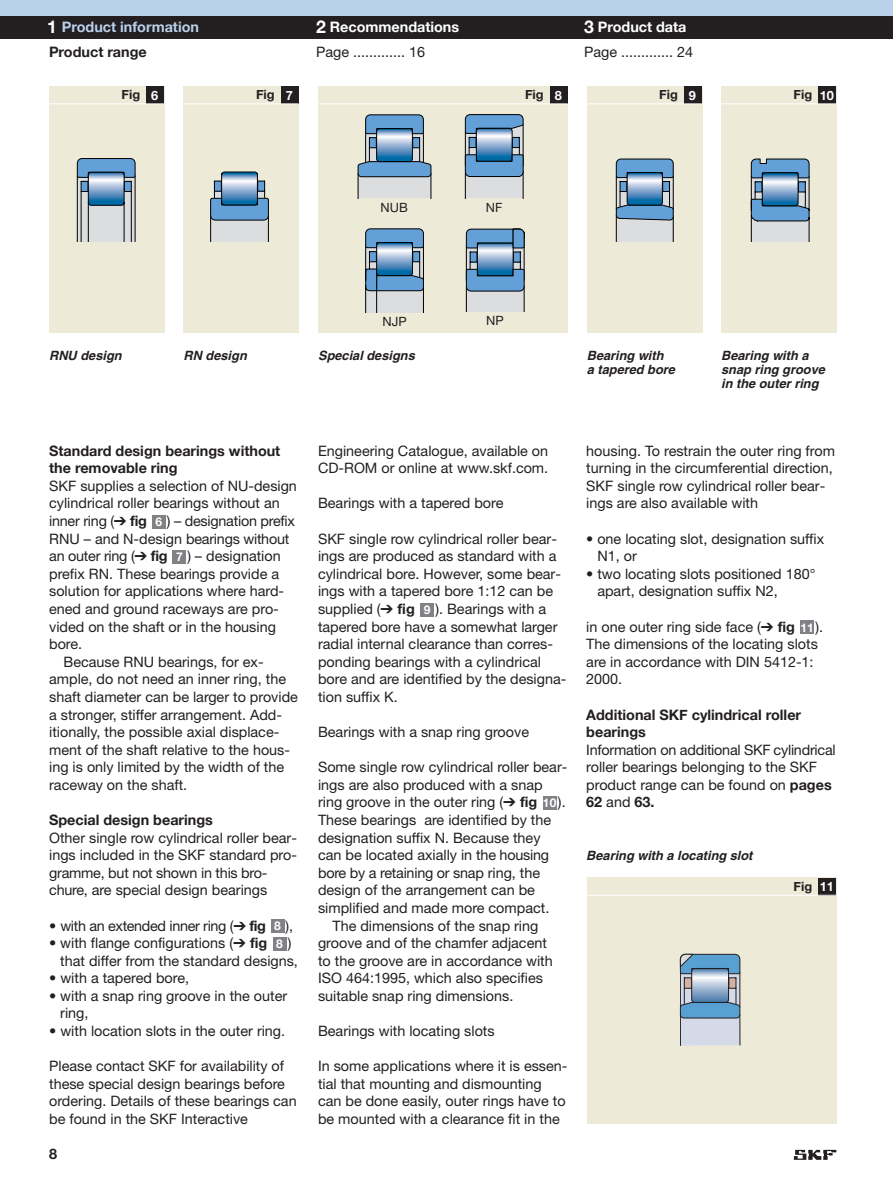
<style>
.page{position:relative;width:893px;height:1190px;background:#fff}
.page>*{position:absolute;margin:0;border:0;box-sizing:border-box;transform-origin:0 0}
.t1{font:14.4px/17.5px "Helvetica Neue";color:#231f20}
.t2{font:700 14.4px/17.5px "Helvetica Neue";color:#231f20}
.t3{font:14.4px "Helvetica Neue";letter-spacing:-.02em;color:#231f20}
.t4{font:700 14.4px "Helvetica Neue";color:#fff}
.t5{font:700 14.4px "Helvetica Neue";color:#bad1ec}
.t6{font:italic 700 12.75px/14.4px "Helvetica";color:#231f20}
.t7{font:700 12.75px "Helvetica Neue";color:#231f20}
.t8{font:12.75px "Helvetica Neue";color:#231f20}
.t9{font:700 12px "Helvetica Neue";color:#fff}
.s1{font-size:17.55px;color:#fff}
.s2{font-size:17.55px}
.s3{color:#fff}
.s4{font-weight:700}
</style>
<div class="page">
<div style="left:0;top:0;width:892px;height:18px;background:#bad1ec"></div>
<svg style="left:793px;top:1149px;width:43px;height:10px"></svg>
<div style="left:0;top:16px;width:892px;height:23px;background:#231f20"></div>
<div style="left:49px;top:86px;width:115px;height:247px;background:#edead8"></div>
<div style="left:183px;top:86px;width:115px;height:247px;background:#edead8"></div>
<div style="left:587px;top:86px;width:115px;height:247px;background:#edead8"></div>
<div style="left:721px;top:86px;width:115px;height:247px;background:#edead8"></div>
<div style="left:318px;top:86px;width:249px;height:247px;background:#edead8"></div>
<div style="left:550px;top:87px;width:17px;height:17px;background:#231f20"></div>
<hr style="left:318px;top:103px;width:249px;height:1px;background:#fff">
<div style="left:147px;top:87px;width:17px;height:17px;background:#231f20"></div>
<hr style="left:49px;top:103px;width:115px;height:1px;background:#fff">
<div style="left:281px;top:87px;width:17px;height:17px;background:#231f20"></div>
<hr style="left:183px;top:103px;width:116px;height:1px;background:#fff">
<div style="left:684px;top:87px;width:18px;height:17px;background:#231f20"></div>
<hr style="left:586px;top:103px;width:115px;height:1px;background:#fff">
<div style="left:818px;top:87px;width:18px;height:17px;background:#231f20"></div>
<hr style="left:721px;top:103px;width:115px;height:1px;background:#fff">
<svg style="left:357px;top:114px;width:75px;height:84px;background:#94aec3"></svg>
<svg style="left:464px;top:114px;width:60px;height:84px;background:#84a3bf"></svg>
<svg style="left:365px;top:228px;width:59px;height:84px;background:#81a1bd"></svg>
<svg style="left:465px;top:228px;width:60px;height:83px;background:#80a1bd"></svg>
<svg style="left:76px;top:158px;width:60px;height:84px;background:#95aabd"></svg>
<svg style="left:210px;top:171px;width:59px;height:71px;background:#91acc3"></svg>
<svg style="left:615px;top:158px;width:59px;height:84px;background:#86a5be"></svg>
<svg style="left:750px;top:158px;width:60px;height:84px;background:#84a3be"></svg>
<div style="left:273px;top:937px;width:13px;height:13px;background:#808285"></div>
<div style="left:271px;top:919px;width:13px;height:14px;background:#808285"></div>
<div style="left:173px;top:550px;width:13px;height:14px;background:#808285"></div>
<div style="left:152px;top:515px;width:14px;height:14px;background:#808285"></div>
<div style="left:543px;top:796px;width:13px;height:14px;background:#808285"></div>
<div style="left:420px;top:603px;width:14px;height:13px;background:#808285"></div>
<div style="left:800px;top:620px;width:14px;height:14px;background:#808285"></div>
<div style="left:586px;top:878px;width:250px;height:246px;background:#edead8"></div>
<svg style="left:679px;top:953px;width:61px;height:92px;background:#94afc7"></svg>
<div style="left:818px;top:878px;width:18px;height:17px;background:#231f20"></div>
<hr style="left:586px;top:894px;width:250px;height:1px;background:#fff">
<p class="t5" style="left:47px;top:18px;width:153px"><span class="s1">1</span> Product information</p>
<p class="t4" style="left:316px;top:18px;width:145px"><span class="s2">2</span> Recommendations</p>
<p class="t4" style="left:584px;top:18px;width:104px"><span class="s2">3</span> Product data</p>
<p class="t2" style="left:49px;top:42px;width:99px">Product range</p>
<p class="t1" style="left:316px;top:44px;width:110px">Page ............. 16</p>
<p class="t1" style="left:584px;top:44px;width:110px">Page ............. 24</p>
<p class="t7" style="left:122px;top:87px;width:38px">Fig <span class="s3">6</span></p>
<p class="t7" style="left:256px;top:87px;width:38px">Fig <span class="s3">7</span></p>
<p class="t7" style="left:525px;top:87px;width:38px">Fig <span class="s3">8</span></p>
<p class="t7" style="left:659px;top:87px;width:38px">Fig <span class="s3">9</span></p>
<p class="t7" style="left:793px;top:87px;width:42px">Fig <span class="s3">10</span></p>
<p class="t8" style="left:380px;top:203px;width:29px">NUB</p>
<p class="t8" style="left:486px;top:203px;width:18px">NF</p>
<p class="t8" style="left:382px;top:317px;width:26px">NJP</p>
<p class="t8" style="left:486px;top:316px;width:19px">NP</p>
<p class="t6" style="left:318px;top:349px;width:98px">Special designs</p>
<p class="t6" style="left:49px;top:349px;width:74px">RNU design</p>
<p class="t6" style="left:183px;top:349px;width:65px">RN design</p>
<p class="t6" style="left:587px;top:349px;width:90px">Bearing with<br>a tapered bore</p>
<p class="t6" style="left:721px;top:349px;width:105px">Bearing with a snap ring groove in the outer ring</p>
<p class="t2" style="left:49px;top:441px;width:233px">Standard design bearings without the removable ring</p>
<p class="t1" style="left:49px;top:478px;width:249px">SKF supplies a selection of NU-design cylindrical roller bearings without an inner ring (➔ <span class="s4">fig</span></p>
<p class="t1" style="left:49px;top:513px;width:247px;text-indent:118px">) – designation prefix<br>RNU – and N-design bearings without an outer ring (➔ <span class="s4">fig</span></p>
<p class="t9" style="left:155px;top:514px;width:8px">6</p>
<p class="t1" style="left:49px;top:549px;width:236px;text-indent:138px">) – designation prefix RN. These bearings provide a solution for applications where hard&shy;ened and ground raceways are pro&shy;vided on the shaft or in the housing bore.</p>
<p class="t1" style="left:49px;top:654px;width:250px;text-indent:14px">Because RNU bearings, for ex&shy;ample, do not need an inner ring, the shaft diameter can be larger to provide a stronger, stiffer arrangement. Add&shy;itionally, the possible axial displace&shy;ment of the shaft relative to the hous&shy;ing is only limited by the width of the raceway on the shaft.</p>
<p class="t2" style="left:49px;top:810px;width:165px">Special design bearings</p>
<p class="t1" style="left:49px;top:830px;width:249px">Other single row cylindrical roller bear&shy;ings included in the SKF standard pro&shy;gramme, but not shown in this bro&shy;chure, are special design bearings</p>
<p class="t3" style="left:49px;top:920px;width:218px">• with an extended inner ring (➔ <span class="s4">fig</span></p>
<p class="t1" style="left:285px;top:918px;width:9px">),</p>
<p class="t1" style="left:49px;top:935px;width:219px">• with flange configurations (➔ <span class="s4">fig</span></p>
<p class="t9" style="left:176px;top:549px;width:8px">7</p>
<p class="t9" style="left:274px;top:918px;width:8px">8</p>
<p class="t1" style="left:60px;top:935px;width:239px;text-indent:228px">) that differ from the standard designs,</p>
<p class="t1" style="left:49px;top:970px;width:141px">• with a tapered bore,</p>
<p class="t1" style="left:60px;top:988px;width:228px;text-indent:-11px">• with a snap ring groove in the outer ring,</p>
<p class="t1" style="left:49px;top:1023px;width:237px">• with location slots in the outer ring.</p>
<p class="t1" style="left:49px;top:1058px;width:249px">Please contact SKF for availability of these special design bearings before ordering. Details of these bearings can be found in the SKF Interactive</p>
<p class="t9" style="left:276px;top:936px;width:8px">8</p>
<p class="t2" style="left:49px;top:1144px;width:9px">8</p>
<p class="t1" style="left:318px;top:443px;width:232px">Engineering Catalogue, available on<br>CD-ROM or online at www.skf.com.</p>
<p class="t1" style="left:318px;top:496px;width:187px">Bearings with a tapered bore</p>
<p class="t1" style="left:318px;top:531px;width:244px">SKF single row cylindrical roller bear&shy;ings are produced as standard with a cylindrical bore. However, some bear&shy;ings with a tapered bore 1:12 can be supplied (➔ <span class="s4">fig</span></p>
<p class="t1" style="left:318px;top:601px;width:250px;text-indent:117px">). Bearings with a tapered bore have a somewhat larger radial internal clearance than corres&shy;ponding bearings with a cylindrical bore and are identified by the designa&shy;tion suffix K.</p>
<p class="t1" style="left:318px;top:724px;width:212px">Bearings with a snap ring groove</p>
<p class="t1" style="left:318px;top:759px;width:251px">Some single row cylindrical roller bear&shy;ings are also produced with a snap ring groove in the outer ring (➔ <span class="s4">fig</span></p>
<p class="t9" style="left:424px;top:602px;width:8px">9</p>
<p class="t1" style="left:558px;top:795px;width:9px">).</p>
<p class="t9" style="left:543px;top:795px;width:15px">10</p>
<p class="t1" style="left:318px;top:812px;width:235px">These bearings are identified by the</p>
<p class="t1" style="left:318px;top:830px;width:224px">designation suffix N. Because they</p>
<p class="t1" style="left:318px;top:847px;width:232px">can be located axially in the housing</p>
<p class="t1" style="left:318px;top:865px;width:224px">bore by a retaining or snap ring, the</p>
<p class="t1" style="left:318px;top:883px;width:218px">design of the arrangement can be</p>
<p class="t1" style="left:318px;top:900px;width:233px">simplified and made more compact.</p>
<p class="t1" style="left:332px;top:918px;width:207px">The dimensions of the snap ring</p>
<p class="t1" style="left:318px;top:935px;width:230px">groove and of the chamfer adjacent</p>
<p class="t1" style="left:318px;top:953px;width:236px">to the groove are in accordance with</p>
<p class="t1" style="left:318px;top:970px;width:226px">ISO 464:1995, which also specifies</p>
<p class="t1" style="left:318px;top:988px;width:197px">suitable snap ring dimensions.</p>
<p class="t1" style="left:318px;top:1023px;width:178px">Bearings with locating slots</p>
<p class="t1" style="left:318px;top:1058px;width:251px">In some applications where it is essen&shy;tial that mounting and dismounting can be done easily, outer rings have to be mounted with a clearance fit in the</p>
<p class="t1" style="left:586px;top:443px;width:250px">housing. To restrain the outer ring from turning in the circumferential direction, SKF single row cylindrical roller bear&shy;ings are also available with</p>
<p class="t1" style="left:597px;top:531px;width:228px;text-indent:-11px">• one locating slot, designation suffix<br>N1, or</p>
<p class="t1" style="left:597px;top:566px;width:219px;text-indent:-11px">• two locating slots positioned 180° apart, designation suffix N2,</p>
<p class="t1" style="left:586px;top:619px;width:210px">in one outer ring side face (➔ <span class="s4">fig</span></p>
<p class="t1" style="left:586px;top:619px;width:238px;text-indent:229px">).<br>The dimensions of the locating slots are in accordance with DIN 5412-1:<br>2000.</p>
<p class="t2" style="left:586px;top:705px;width:216px">Additional SKF cylindrical roller bearings</p>
<p class="t1" style="left:586px;top:742px;width:251px">Information on additional SKF cylindrical roller bearings belonging to the SKF product range can be found on <span class="s4">pages<br>62</span> and <span class="s4">63.</span></p>
<p class="t9" style="left:800px;top:620px;width:15px">11</p>
<p class="t6" style="left:586px;top:850px;width:168px">Bearing with a locating slot</p>
<p class="t7" style="left:793px;top:878px;width:42px">Fig <span class="s3">11</span></p>
</div>
